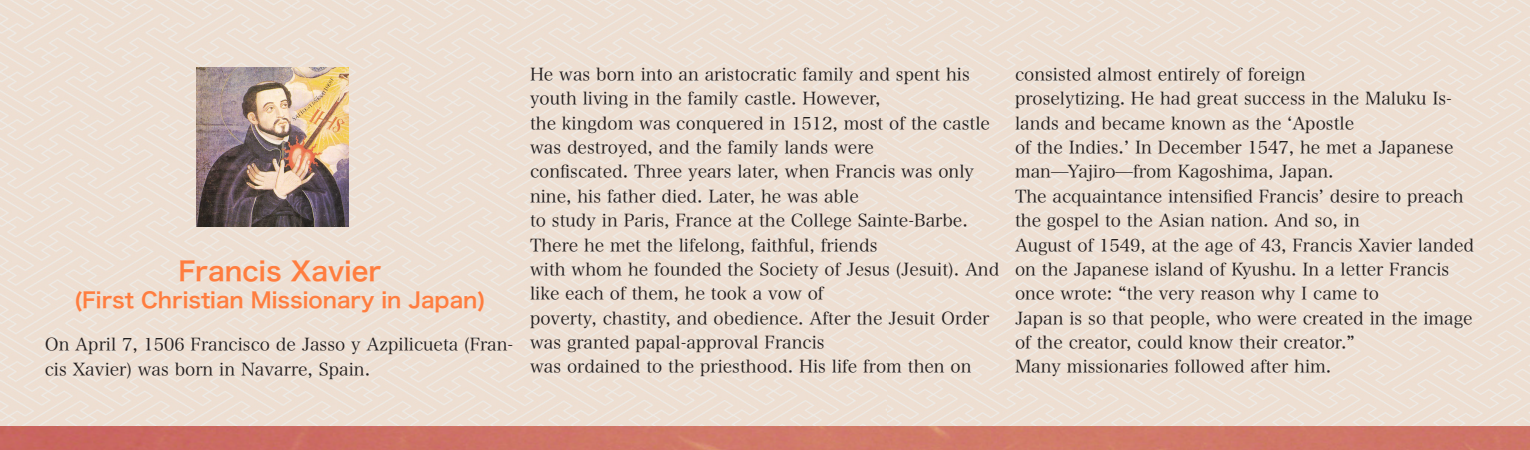
<style>
.page{position:relative;width:1530px;height:450px;background:#fff}
.page>*{position:absolute;margin:0;border:0;box-sizing:border-box;transform-origin:0 0}
.t1{font:26.25px "Hira Kaku Pro W6";color:#ff7d3f}
.t2{font:21.25px "Hira Kaku Pro W6";color:#ff7d3f}
.t3{font:17.5px/24.4px "Hira Min Pro W3";color:#231f20}
</style>
<div class="page">
<img style="left:0;top:0;width:1530px;height:450px">
<img style="left:0;top:427px;width:1530px;height:22px">
<img style="left:197px;top:68px;width:152px;height:158px">
<p class="t1" style="left:178px;top:247px;width:204px">Francis Xavier</p>
<p class="t2" style="left:74px;top:281px;width:414px">(First Christian Missionary in Japan)</p>
<p class="t3" style="left:45px;top:331px;width:470px">On April 7, 1506 Francisco de Jasso y Azpilicueta (Fran&shy;cis Xavier) was born in Navarre, Spain.</p>
<p class="t3" style="left:530px;top:61px;width:441px">He was born into an aristocratic family and spent his youth living in the family castle. However,</p>
<p class="t3" style="left:530px;top:109px;width:461px">the kingdom was conquered in 1512, most of the castle was destroyed, and the family lands were</p>
<p class="t3" style="left:530px;top:158px;width:446px">confiscated. Three years later, when Francis was only nine, his father died. Later, he was able</p>
<p class="t3" style="left:530px;top:207px;width:439px">to study in Paris, France at the College Sainte-Barbe.<br>There he met the lifelong, faithful, friends</p>
<p class="t3" style="left:530px;top:256px;width:471px">with whom he founded the Society of Jesus (Jesuit). And like each of them, he took a vow of</p>
<p class="t3" style="left:530px;top:304px;width:461px">poverty, chastity, and obedience. After the Jesuit Order was granted papal-approval Francis</p>
<p class="t3" style="left:530px;top:353px;width:443px">was ordained to the priesthood. His life from then on</p>
<p class="t3" style="left:1015px;top:61px;width:292px">consisted almost entirely of foreign</p>
<p class="t3" style="left:1015px;top:85px;width:439px">proselytizing. He had great success in the Maluku Is&shy;lands and became known as the ‘Apostle</p>
<p class="t3" style="left:1015px;top:134px;width:440px">of the Indies.’ In December 1547, he met a Japanese man—Yajiro—from Kagoshima, Japan.</p>
<p class="t3" style="left:1015px;top:182px;width:450px">The acquaintance intensified Francis’ desire to preach the gospel to the Asian nation. And so, in</p>
<p class="t3" style="left:1015px;top:231px;width:461px">August of 1549, at the age of 43, Francis Xavier landed on the Japanese island of Kyushu. In a letter Francis once wrote: “the very reason why I came to</p>
<p class="t3" style="left:1015px;top:304px;width:459px">Japan is so that people, who were created in the image of the creator, could know their creator.”</p>
<p class="t3" style="left:1015px;top:353px;width:318px">Many missionaries followed after him.</p>
</div>
